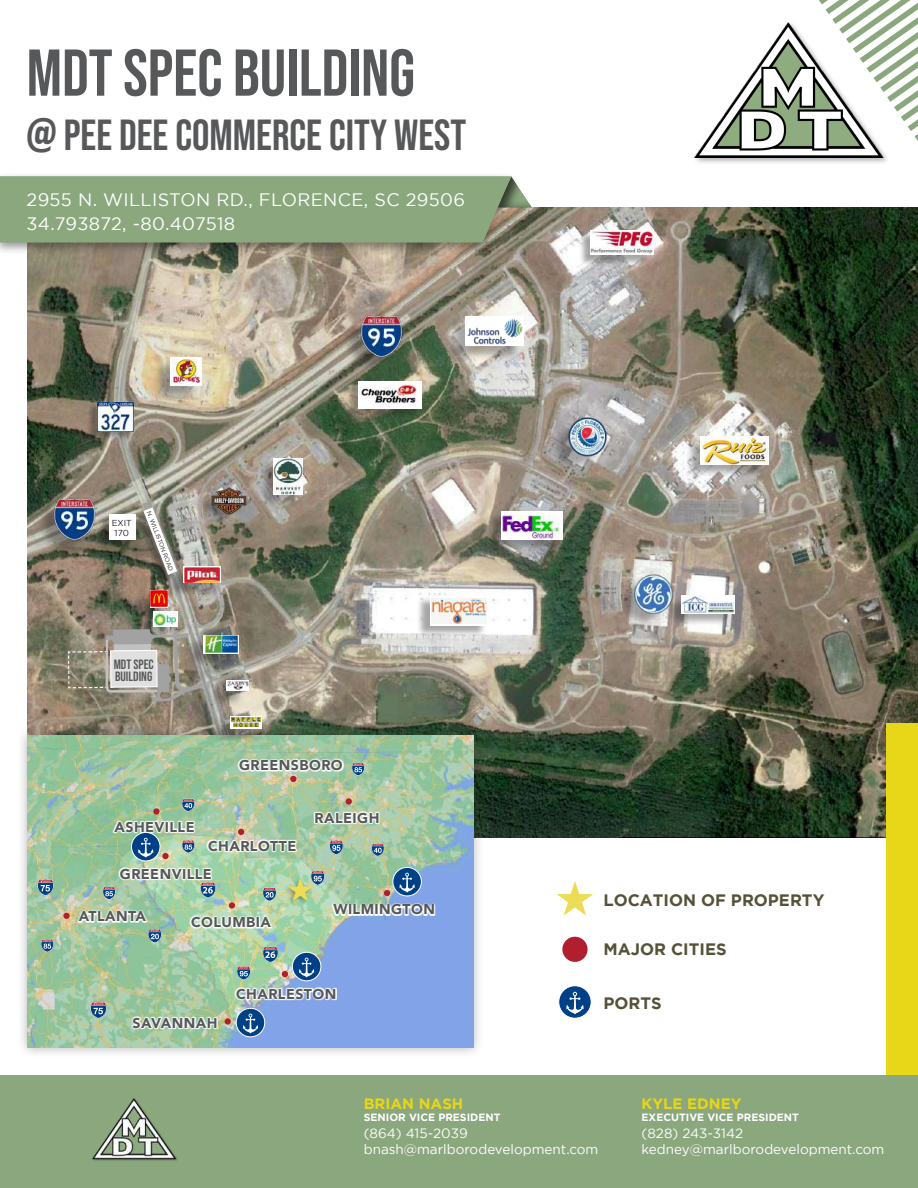
<style>
.page{position:relative;width:918px;height:1188px;background:#fff}
.page>*{position:absolute;margin:0;border:0;box-sizing:border-box;transform-origin:0 0}
.t1{font:66px "Bebas Neue";color:#57585a}
.t2{font:43.5px "Bebas Neue";color:#57585a}
.t3{font:18px/24px "Gotham";letter-spacing:.02em;color:#fff}
.t4{font:700 16.5px "Gotham";color:#565238}
.t5{font:700 15px "Gotham";color:#e8d718}
.t6{font:900 14.25px "Avenir";letter-spacing:.03em;color:#57585a}
.t7{font:13.5px/16.2px "Gotham";color:#fff}
.t8{font:13.5px/12px "Bebas Neue";color:#57585a}
.t9{font:700 10.5px "Gotham";color:#fff}
.t10{font:8.7px/10.1px "Gotham";color:#231f20;text-align:center}
.t11{font:6px "Gotham";color:#231f20}
</style>
<div class="page">
<img style="left:27px;top:208px;width:891px;height:630px">
<div style="left:35px;top:500px;width:57px;height:56px;background:#231f20;opacity:.4"></div>
<img style="left:54px;top:497px;width:42px;height:43px">
<div style="left:342px;top:317px;width:57px;height:56px;background:#231f20;opacity:.4"></div>
<img style="left:360px;top:315px;width:43px;height:42px">
<div style="left:134px;top:509px;width:41px;height:75px;background:#231f20;opacity:.4"></div>
<svg style="left:143px;top:507px;width:34px;height:68px"></svg>
<div style="left:17px;top:724px;width:467px;height:335px;background:#231f20;opacity:.35"></div>
<img style="left:28px;top:735px;width:445px;height:312px">
<div style="left:886px;top:723px;width:32px;height:360px;background:#e8d718"></div>
<div style="left:0;top:1076px;width:918px;height:112px;background:#8aa77d"></div>
<svg style="left:819px;top:0;width:99px;height:141px"></svg>
<div style="left:496px;top:174px;width:37px;height:35px;background:#fff"></div>
<div style="left:0;top:173px;width:518px;height:82px;background:#231f20;opacity:.45"></div>
<svg style="left:0;top:176px;width:532px;height:67px;background:#8aa57c"></svg>
<div style="left:92px;top:1098px;width:86px;height:63px;background:#56664e"></div>
<img style="left:92px;top:1098px;width:86px;height:61px">
<div style="left:63px;top:913px;width:7px;height:6px;background:#b01f2e;border-radius:50%"></div>
<div style="left:229px;top:902px;width:6px;height:7px;background:#b01f2e;border-radius:50%"></div>
<svg style="left:282px;top:971px;width:6px;height:6px"></svg>
<div style="left:225px;top:1018px;width:6px;height:7px;background:#b01f2e;border-radius:50%"></div>
<div style="left:162px;top:853px;width:7px;height:6px;background:#b01f2e;border-radius:50%"></div>
<svg style="left:153px;top:808px;width:7px;height:7px"></svg>
<svg style="left:238px;top:829px;width:6px;height:6px"></svg>
<div style="left:290px;top:776px;width:7px;height:6px;background:#b01f2e;border-radius:50%"></div>
<div style="left:346px;top:798px;width:6px;height:7px;background:#b01f2e;border-radius:50%"></div>
<svg style="left:384px;top:890px;width:6px;height:6px"></svg>
<svg style="left:238px;top:759px;width:106px;height:13px"></svg>
<svg style="left:314px;top:811px;width:66px;height:14px"></svg>
<svg style="left:331px;top:903px;width:105px;height:13px"></svg>
<svg style="left:206px;top:839px;width:91px;height:14px"></svg>
<svg style="left:112px;top:820px;width:84px;height:14px"></svg>
<svg style="left:118px;top:867px;width:95px;height:14px"></svg>
<svg style="left:189px;top:916px;width:84px;height:13px"></svg>
<svg style="left:234px;top:987px;width:103px;height:14px"></svg>
<svg style="left:131px;top:1016px;width:87px;height:14px"></svg>
<svg style="left:77px;top:910px;width:71px;height:13px"></svg>
<div style="left:282px;top:876px;width:33px;height:31px;background:#231f20;opacity:.4"></div>
<svg style="left:236px;top:1008px;width:29px;height:29px"></svg>
<div style="left:236px;top:1008px;width:29px;height:29px;border:1px solid #fff;border-radius:50%"></div>
<svg style="left:243px;top:1014px;width:15px;height:20px"></svg>
<svg style="left:132px;top:832px;width:28px;height:29px"></svg>
<div style="left:131px;top:832px;width:29px;height:29px;border:1px solid #fff;border-radius:50%"></div>
<svg style="left:138px;top:838px;width:16px;height:20px"></svg>
<svg style="left:292px;top:952px;width:29px;height:29px"></svg>
<div style="left:292px;top:952px;width:29px;height:29px;border:1px solid #fff;border-radius:50%"></div>
<svg style="left:299px;top:958px;width:15px;height:20px"></svg>
<svg style="left:393px;top:867px;width:28px;height:29px"></svg>
<div style="left:393px;top:867px;width:29px;height:29px;border:1px solid #fff;border-radius:50%"></div>
<svg style="left:399px;top:873px;width:16px;height:20px"></svg>
<svg style="left:263px;top:946px;width:15px;height:16px"></svg>
<svg style="left:200px;top:882px;width:16px;height:16px"></svg>
<svg style="left:38px;top:879px;width:16px;height:17px"></svg>
<svg style="left:103px;top:887px;width:12px;height:13px"></svg>
<svg style="left:263px;top:887px;width:13px;height:14px"></svg>
<svg style="left:237px;top:966px;width:13px;height:14px"></svg>
<svg style="left:371px;top:843px;width:13px;height:13px"></svg>
<svg style="left:90px;top:1002px;width:17px;height:16px"></svg>
<svg style="left:148px;top:929px;width:14px;height:14px"></svg>
<svg style="left:41px;top:939px;width:13px;height:13px"></svg>
<svg style="left:182px;top:840px;width:13px;height:13px"></svg>
<svg style="left:352px;top:763px;width:12px;height:13px"></svg>
<svg style="left:330px;top:840px;width:13px;height:15px"></svg>
<svg style="left:182px;top:799px;width:13px;height:12px"></svg>
<div style="left:562px;top:937px;width:26px;height:25px;background:#b01f2e;border-radius:50%"></div>
<div style="left:559px;top:986px;width:32px;height:32px;background:#004087;border-radius:50%"></div>
<div style="left:558px;top:985px;width:33px;height:33px;border:1px solid #fff;border-radius:50%"></div>
<svg style="left:566px;top:992px;width:18px;height:23px"></svg>
<svg style="left:557px;top:881px;width:36px;height:35px"></svg>
<div style="left:693px;top:21px;width:198px;height:145px;background:#231f20;opacity:.35"></div>
<img style="left:693px;top:20px;width:199px;height:140px">
<div style="left:151px;top:358px;width:48px;height:45px;background:#231f20;opacity:.4"></div>
<div style="left:170px;top:357px;width:32px;height:29px;background:#fafafa"></div>
<img style="left:174px;top:359px;width:25px;height:24px">
<div style="left:188px;top:636px;width:48px;height:32px;background:#231f20;opacity:.4"></div>
<svg style="left:204px;top:635px;width:35px;height:18px"></svg>
<img style="left:205px;top:636px;width:32px;height:16px">
<div style="left:212px;top:717px;width:47px;height:28px;background:#231f20;opacity:.4"></div>
<svg style="left:230px;top:716px;width:32px;height:12px"></svg>
<img style="left:231px;top:717px;width:29px;height:10px">
<div style="left:207px;top:682px;width:39px;height:26px;background:#231f20;opacity:.4"></div>
<svg style="left:227px;top:681px;width:22px;height:10px"></svg>
<img style="left:228px;top:681px;width:20px;height:9px">
<div style="left:168px;top:568px;width:50px;height:30px;background:#231f20;opacity:.4"></div>
<svg style="left:184px;top:567px;width:37px;height:16px"></svg>
<img style="left:185px;top:568px;width:35px;height:14px">
<div style="left:133px;top:591px;width:32px;height:32px;background:#231f20;opacity:.4"></div>
<svg style="left:150px;top:590px;width:18px;height:17px"></svg>
<img style="left:151px;top:590px;width:16px;height:17px">
<div style="left:488px;top:512px;width:72px;height:40px;background:#231f20;opacity:.4"></div>
<svg style="left:501px;top:512px;width:61px;height:28px"></svg>
<img style="left:503px;top:515px;width:55px;height:23px">
<div style="left:449px;top:318px;width:73px;height:43px;background:#231f20;opacity:.4"></div>
<div style="left:465px;top:316px;width:59px;height:30px;background:#fff"></div>
<img style="left:467px;top:319px;width:56px;height:25px">
<div style="left:416px;top:597px;width:70px;height:41px;background:#231f20;opacity:.4"></div>
<div style="left:430px;top:596px;width:58px;height:30px;background:linear-gradient(to right,#fff,#fff)"></div>
<img style="left:432px;top:598px;width:55px;height:26px">
<div style="left:549px;top:420px;width:53px;height:53px;background:#231f20;opacity:.4"></div>
<img style="left:567px;top:417px;width:41px;height:40px">
<div style="left:579px;top:231px;width:72px;height:35px;background:#231f20;opacity:.4"></div>
<img style="left:591px;top:230px;width:62px;height:25px">
<div style="left:686px;top:438px;width:80px;height:40px;background:#231f20;opacity:.4"></div>
<img style="left:701px;top:437px;width:68px;height:28px">
<div style="left:617px;top:576px;width:52px;height:53px;background:#231f20;opacity:.4"></div>
<img style="left:634px;top:575px;width:39px;height:38px">
<div style="left:87px;top:403px;width:45px;height:38px;background:#231f20;opacity:.4"></div>
<img style="left:97px;top:402px;width:37px;height:29px">
<div style="left:135px;top:613px;width:40px;height:30px;background:#231f20;opacity:.4"></div>
<svg style="left:153px;top:612px;width:24px;height:15px"></svg>
<img style="left:155px;top:614px;width:20px;height:11px">
<svg style="left:67px;top:629px;width:137px;height:72px;background:#a39f94"></svg>
<div style="left:98px;top:515px;width:35px;height:36px;background:#231f20;opacity:.4"></div>
<div style="left:109px;top:514px;width:26px;height:26px;background:#fff"></div>
<div style="left:200px;top:489px;width:43px;height:33px;background:#231f20;opacity:.4"></div>
<img style="left:211px;top:486px;width:35px;height:28px">
<div style="left:259px;top:460px;width:41px;height:47px;background:#231f20;opacity:.4"></div>
<img style="left:274px;top:459px;width:28px;height:35px">
<div style="left:667px;top:597px;width:65px;height:29px;background:#231f20;opacity:.4"></div>
<img style="left:681px;top:596px;width:54px;height:17px">
<div style="left:345px;top:382px;width:74px;height:38px;background:#231f20;opacity:.4"></div>
<img style="left:359px;top:381px;width:63px;height:27px">
<svg style="left:288px;top:871px;width:36px;height:30px"></svg>
<h1 class="t1" style="left:27px;top:36px;width:390px">MDT SPEC BUILDING</h1>
<h2 class="t2" style="left:27px;top:110px;width:441px">@ PEE DEE COMMERCE CITY WEST</h2>
<p class="t3" style="left:27px;top:188px;width:440px">2955 N. WILLISTON RD., FLORENCE, SC 29506<br>34.793872, -80.407518</p>
<p class="t10" style="left:112px;top:518px;width:22px">EXIT<br>170</p>
<p class="t11" style="left:152px;top:510px;width:65px;rotate:69deg">N. WILLISTON ROAD</p>
<p class="t8" style="left:114px;top:658px;width:42px">MDT SPEC<br>BUILDING</p>
<p class="t6" style="left:239px;top:753px;width:105px">GREENSBORO</p>
<p class="t6" style="left:114px;top:815px;width:82px">ASHEVILLE</p>
<p class="t6" style="left:120px;top:862px;width:93px">GREENVILLE</p>
<p class="t6" style="left:191px;top:910px;width:81px">COLUMBIA</p>
<p class="t6" style="left:208px;top:834px;width:90px">CHARLOTTE</p>
<p class="t6" style="left:79px;top:904px;width:68px">ATLANTA</p>
<p class="t6" style="left:315px;top:806px;width:66px">RALEIGH</p>
<p class="t6" style="left:333px;top:897px;width:103px">WILMINGTON</p>
<p class="t6" style="left:133px;top:1011px;width:86px">SAVANNAH</p>
<p class="t6" style="left:236px;top:982px;width:102px">CHARLESTON</p>
<p class="t4" style="left:603px;top:891px;width:222px">LOCATION OF PROPERTY</p>
<p class="t4" style="left:603px;top:940px;width:125px">MAJOR CITIES</p>
<p class="t4" style="left:603px;top:993px;width:60px">PORTS</p>
<p class="t5" style="left:364px;top:1095px;width:101px">BRIAN NASH</p>
<p class="t9" style="left:364px;top:1112px;width:138px">SENIOR VICE PRESIDENT</p>
<p class="t7" style="left:364px;top:1124px;width:236px">(864) 415-2039 bnash@marlborodevelopment.com</p>
<p class="t5" style="left:642px;top:1095px;width:101px">KYLE EDNEY</p>
<p class="t9" style="left:642px;top:1112px;width:159px">EXECUTIVE VICE PRESIDENT</p>
<p class="t7" style="left:642px;top:1124px;width:244px">(828) 243-3142 kedney@marlborodevelopment.com</p>
</div>
